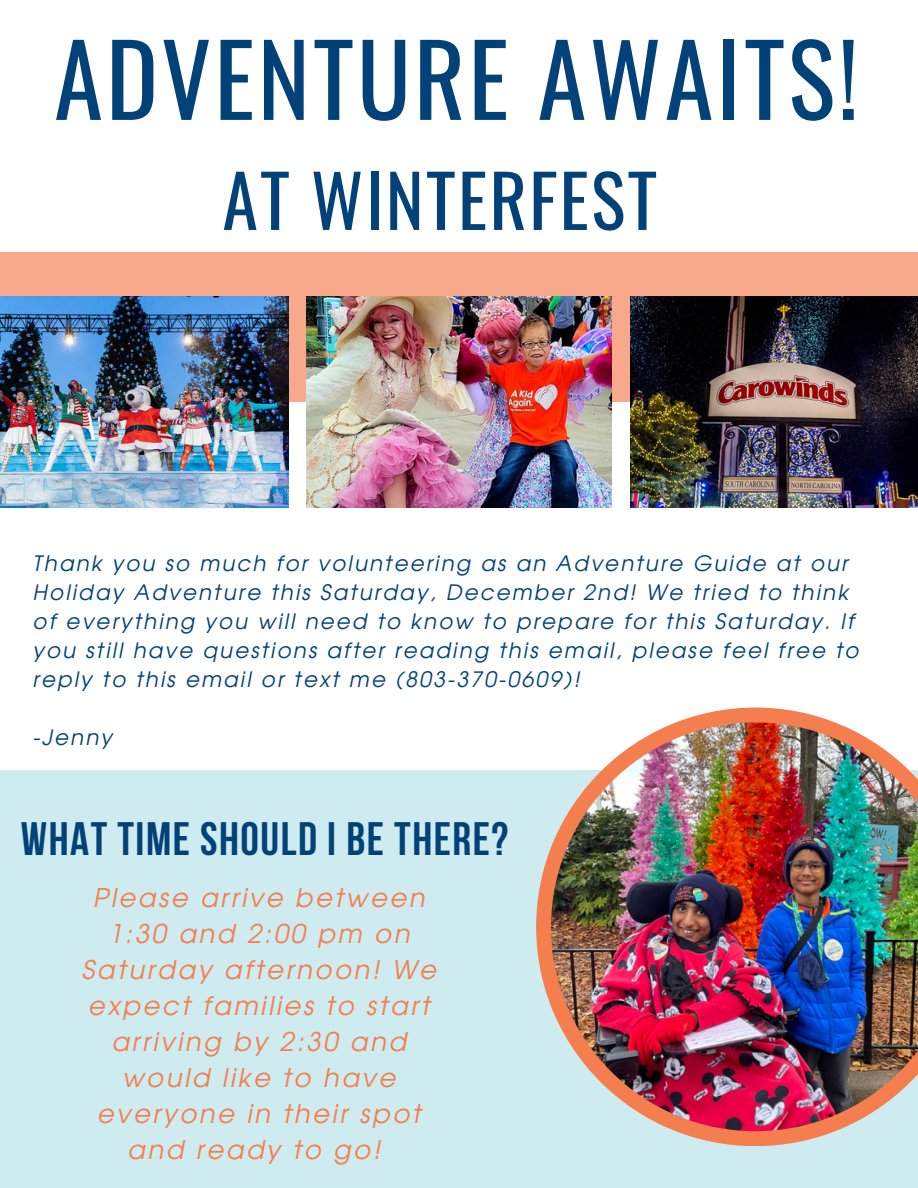
<style>
.page{position:relative;width:918px;height:1188px;background:#fff}
.page>*{position:absolute;margin:0;border:0;box-sizing:border-box;transform-origin:0 0}
.t1{font:98.85px "Oswald";letter-spacing:.03em;color:#024279}
.t2{font:71.85px "Oswald";letter-spacing:.03em;color:#024279}
.t3{font:700 46.65px "Bebas Neue";letter-spacing:.03em;color:#024279}
.t4{font:italic 25.8px/36px "Evolventa";letter-spacing:.105em;color:#f47e4d;text-align:center}
.t5{font:italic 21.3px/29.1px "Evolventa";letter-spacing:.105em;color:#024279}
</style>
<div class="page">
<div style="left:0;top:770px;width:918px;height:418px;background:#ceebf0"></div>
<svg style="left:536px;top:708px;width:300px;height:438px"></svg>
<img style="left:551px;top:722px;width:367px;height:409px">
<div style="left:0;top:252px;width:918px;height:150px;background:#f8a88b"></div>
<img style="left:0;top:296px;width:288px;height:212px">
<img style="left:306px;top:296px;width:305px;height:212px">
<img style="left:630px;top:296px;width:288px;height:212px">
<p class="t1" style="left:54px;top:2px;width:806px">ADVENTURE AWAITS!</p>
<p class="t2" style="left:222px;top:144px;width:436px">AT WINTERFEST</p>
<p class="t5" style="left:33px;top:550px;width:827px">Thank you so much for volunteering as an Adventure Guide at our Holiday Adventure this Saturday, December 2nd! We tried to think of everything you will need to know to prepare for this Saturday. If you still have questions after reading this email, please feel free to reply to this email or text me (803-370-0609)!</p>
<p class="t5" style="left:33px;top:724px;width:81px">-Jenny</p>
<p class="t3" style="left:21px;top:820px;width:489px">WHAT TIME SHOULD I BE THERE?</p>
<p class="t4" style="left:81px;top:882px;width:356px">Please arrive between<br>1:30 and 2:00 pm on<br>Saturday afternoon! We expect families to start arriving by 2:30 and would like to have everyone in their spot and ready to go!</p>
</div>
